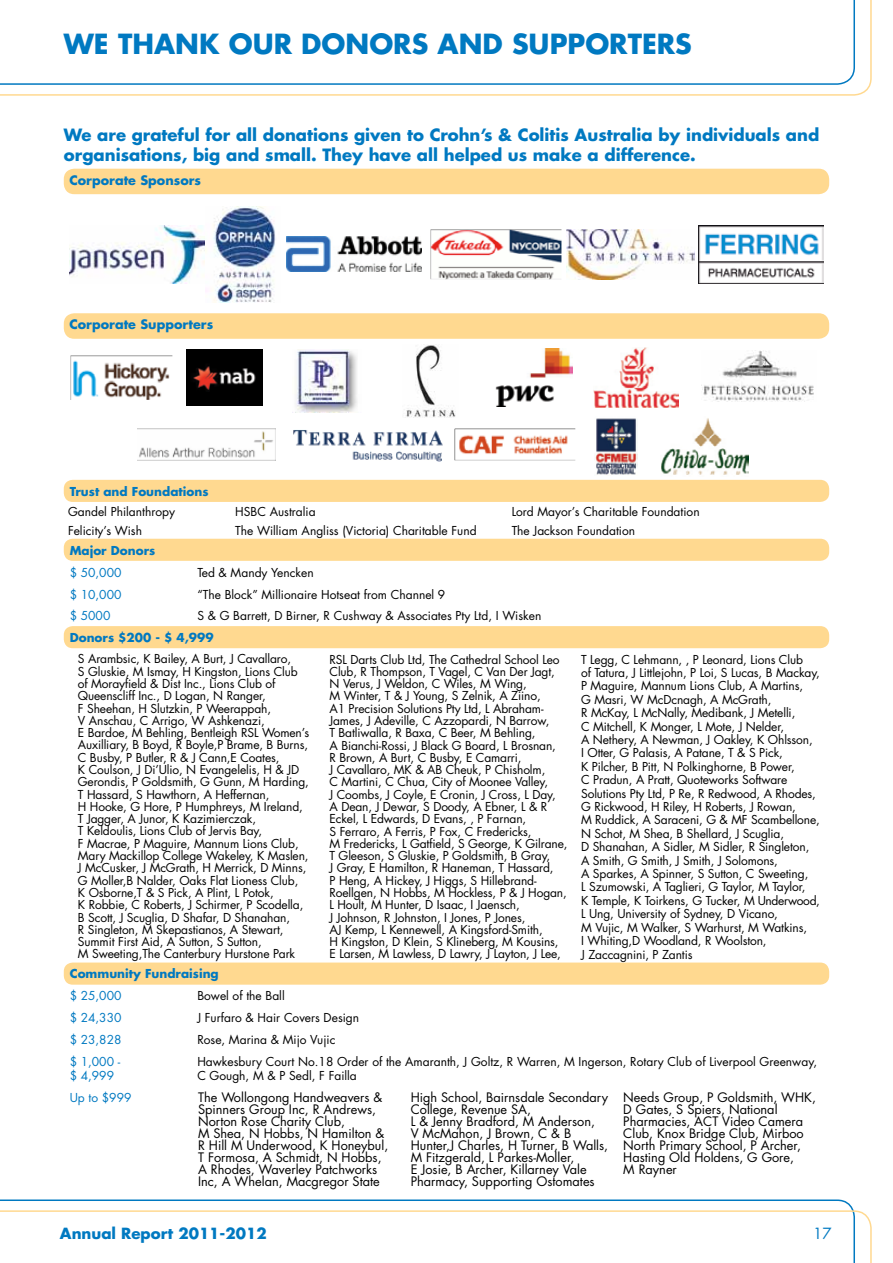
<style>
.page{position:relative;width:893px;height:1263px;background:#fff}
.page>*{position:absolute;margin:0;border:0;box-sizing:border-box;transform-origin:0 0}
.t1{font:700 27px "Futura Std";color:#0079c1}
.t2{font:700 16.5px/19.8px "Futura Std";color:#0079c1}
.t3{font:700 15px "Futura Std";color:#0079c1}
.t4{font:15px "Futura Std";color:#0079c1}
.t5{font:12.75px/12px "Futura Std";color:#000}
.t6{font:700 12.75px "Futura Std";color:#0079c1}
.t7{font:12px/12.3px "Futura Std";letter-spacing:-.01em;color:#000}
.t8{font:700 12px "Futura Std";color:#0079c1}
.t9{font:12px/14.4px "Futura Std";color:#0079c1}
</style>
<div class="page">
<svg style="left:0;top:1199px;width:854px;height:11px"></svg>
<svg style="left:0;top:0;width:872px;height:96px"></svg>
<svg style="left:0;top:1210px;width:872px;height:53px"></svg>
<div style="left:64px;top:480px;width:765px;height:22px;background:#ffd990;border-radius:9px"></div>
<div style="left:64px;top:539px;width:765px;height:22px;background:#ffd990;border-radius:9px"></div>
<div style="left:64px;top:626px;width:765px;height:22px;background:#ffd990;border-radius:9px"></div>
<div style="left:64px;top:962px;width:765px;height:23px;background:#ffd990;border-radius:9px"></div>
<img style="left:286px;top:237px;width:136px;height:35px">
<img style="left:69px;top:225px;width:137px;height:59px">
<img style="left:206px;top:206px;width:70px;height:97px">
<img style="left:699px;top:226px;width:124px;height:57px">
<img style="left:430px;top:229px;width:131px;height:51px">
<img style="left:567px;top:229px;width:128px;height:50px">
<img style="left:294px;top:430px;width:148px;height:31px">
<img style="left:454px;top:429px;width:121px;height:32px">
<img style="left:137px;top:428px;width:138px;height:33px">
<img style="left:595px;top:418px;width:43px;height:57px">
<img style="left:661px;top:418px;width:87px;height:57px">
<img style="left:495px;top:349px;width:78px;height:57px">
<img style="left:187px;top:349px;width:75px;height:57px">
<img style="left:70px;top:356px;width:103px;height:44px">
<img style="left:594px;top:348px;width:85px;height:59px">
<img style="left:702px;top:351px;width:112px;height:51px">
<img style="left:404px;top:345px;width:52px;height:72px">
<img style="left:295px;top:349px;width:62px;height:64px">
<div style="left:64px;top:169px;width:765px;height:25px;background:#ffd990;border-radius:10px"></div>
<div style="left:64px;top:313px;width:765px;height:26px;background:#ffd990;border-radius:10px"></div>
<h1 class="t1" style="left:64px;top:26px;width:187px">WE THANK OUR</h1>
<h1 class="t1" style="left:301px;top:26px;width:43px">DONORS</h1>
<h1 class="t1" style="left:438px;top:26px;width:168px">AND SU PPORT</h1>
<h1 class="t1" style="left:642px;top:26px;width:33px">ERS</h1>
<h2 class="t2" style="left:64px;top:125px;width:757px">We are grateful for all donations given to Crohn’s &amp; Colitis Australia by individuals and organisations, big and small. They have all helped us make a difference.</h2>
<p class="t6" style="left:69px;top:171px;width:133px">Corporate Sponsors</p>
<p class="t6" style="left:69px;top:316px;width:145px">Corporate Supporters</p>
<p class="t8" style="left:70px;top:483px;width:140px">Trust and Foundations</p>
<p class="t7" style="left:68px;top:506px;width:109px">Gandel Philanthropy</p>
<p class="t7" style="left:235px;top:506px;width:82px">HSBC Australia</p>
<p class="t7" style="left:512px;top:506px;width:189px">Lord Mayor’s Charitable Foundation</p>
<p class="t7" style="left:68px;top:524px;width:76px">Felicity’s Wish</p>
<p class="t7" style="left:235px;top:524px;width:243px">The William Angliss (Victoria) Charitable Fund</p>
<p class="t7" style="left:512px;top:524px;width:125px">The Jackson Foundation</p>
<p class="t8" style="left:70px;top:542px;width:87px">Major Donors</p>
<p class="t9" style="left:70px;top:565px;width:53px">$ 50,000</p>
<p class="t7" style="left:197px;top:566px;width:118px">Ted &amp; Mandy Yencken</p>
<p class="t9" style="left:70px;top:587px;width:53px">$ 10,000</p>
<p class="t7" style="left:197px;top:588px;width:250px">“The Block” Millionaire Hotseat from Channel 9</p>
<p class="t9" style="left:70px;top:609px;width:42px">$ 5000</p>
<p class="t7" style="left:197px;top:610px;width:346px">S &amp; G Barrett, D Birner, R Cushway &amp; Associates Pty Ltd, I Wisken</p>
<p class="t8" style="left:70px;top:630px;width:145px">Donors $200 - $ 4,999</p>
<p class="t7" style="left:78px;top:653px;width:233px">S Arambsic, K Bailey, A Burt, J Cavallaro,<br>S Gluskie, M Ismay, H Kingston, Lions Club of Morayfield &amp; Dist Inc., Lions Club of Queenscliff Inc., D Logan, N Ranger,<br>F Sheehan, H Slutzkin, P Weerappah,<br>V Anschau, C Arrigo, W Ashkenazi,<br>E Bardoe, M Behling, Bentleigh RSL Women’s Auxilliary, B Boyd, R Boyle,P Brame, B Burns, C Busby, P Butler, R &amp; J Cann,E Coates,<br>K Coulson, J Di’Ulio, N Evangelelis, H &amp; JD Gerondis, P Goldsmith, G Gunn, M Harding, T Hassard, S Hawthorn, A Heffernan,<br>H Hooke, G Hore, P Humphreys, M Ireland, T Jagger, A Junor, K Kazimierczak,<br>T Keldoulis, Lions Club of Jervis Bay,<br>F Macrae, P Maguire, Mannum Lions Club, Mary Mackillop College Wakeley, K Maslen, J McCusker, J McGrath, H Merrick, D Minns, G Moller,B Nalder, Oaks Flat Lioness Club,<br>K Osborne,T &amp; S Pick, A Plint, L Potok,<br>K Robbie, C Roberts, J Schirmer, P Scodella, B Scott, J Scuglia, D Shafar, D Shanahan,<br>R Singleton, M Skepastianos, A Stewart, Summit First Aid, A Sutton, S Sutton,<br>M Sweeting,The Canterbury Hurstone Park</p>
<p class="t7" style="left:330px;top:653px;width:240px">RSL Darts Club Ltd, The Cathedral School Leo Club, R Thompson, T Vagel, C Van Der Jagt, N Verus, J Weldon, C Wiles, M Wing,<br>M Winter, T &amp; J Young, S Zelnik, A Ziino,<br>A1 Precision Solutions Pty Ltd, L Abraham-James, J Adeville, C Azzopardi, N Barrow,<br>T Batliwalla, R Baxa, C Beer, M Behling,<br>A Bianchi-Rossi, J Black G Board, L Brosnan,<br>R Brown, A Burt, C Busby, E Camarri,<br>J Cavallaro, MK &amp; AB Cheuk, P Chisholm,<br>C Martini, C Chua, City of Moonee Valley,<br>J Coombs, J Coyle, E Cronin, J Cross, L Day,<br>A Dean, J Dewar, S Doody, A Ebner, L &amp; R Eckel, L Edwards, D Evans, , P Farnan,<br>S Ferraro, A Ferris, P Fox, C Fredericks,<br>M Fredericks, L Gatfield, S George, K Gilrane, T Gleeson, S Gluskie, P Goldsmith, B Gray,<br>J Gray, E Hamilton, R Haneman, T Hassard,<br>P Heng, A Hickey, J Higgs, S Hillebrand-Roellgen, N Hobbs, M Hockless, P &amp; J Hogan, L Hoult, M Hunter, D Isaac, I Jaensch,<br>J Johnson, R Johnston, I Jones, P Jones,<br>AJ Kemp, L Kennewell, A Kingsford-Smith,<br>H Kingston, D Klein, S Klineberg, M Kousins, E Larsen, M Lawless, D Lawry, J Layton, J Lee,</p>
<p class="t7" style="left:581px;top:653px;width:240px;line-height:13.4px">T Legg, C Lehmann, , P Leonard, Lions Club<br>of Tatura, J Littlejohn, P Loi, S Lucas, B Mackay, P Maguire, Mannum Lions Club, A Martins,<br>G Masri, W McDcnagh, A McGrath,<br>R McKay, L McNally, Medibank, J Metelli,<br>C Mitchell, K Monger, L Mote, J Nelder,<br>A Nethery, A Newman, J Oakley, K Ohlsson,<br>I Otter, G Palasis, A Patane, T &amp; S Pick,<br>K Pilcher, B Pitt, N Polkinghorne, B Power,<br>C Pradun, A Pratt, Quoteworks Software Solutions Pty Ltd, P Re, R Redwood, A Rhodes, G Rickwood, H Riley, H Roberts, J Rowan,<br>M Ruddick, A Saraceni, G &amp; MF Scambellone, N Schot, M Shea, B Shellard, J Scuglia,<br>D Shanahan, A Sidler, M Sidler, R Singleton, A Smith, G Smith, J Smith, J Solomons,<br>A Sparkes, A Spinner, S Sutton, C Sweeting,<br>L Szumowski, A Taglieri, G Taylor, M Taylor,<br>K Temple, K Toirkens, G Tucker, M Underwood, L Ung, University of Sydney, D Vicano,<br>M Vujic, M Walker, S Warhurst, M Watkins,<br>I Whiting,D Woodland, R Woolston,<br>J Zaccagnini, P Zantis</p>
<p class="t8" style="left:70px;top:966px;width:150px">Community Fundraising</p>
<p class="t9" style="left:70px;top:989px;width:53px">$ 25,000</p>
<p class="t7" style="left:197px;top:990px;width:89px">Bowel of the Ball</p>
<p class="t9" style="left:70px;top:1011px;width:53px">$ 24,330</p>
<p class="t7" style="left:197px;top:1012px;width:163px">J Furfaro &amp; Hair Covers Design</p>
<p class="t9" style="left:70px;top:1033px;width:53px">$ 23,828</p>
<p class="t7" style="left:197px;top:1034px;width:140px">Rose, Marina &amp; Mijo Vujic</p>
<p class="t9" style="left:70px;top:1054px;width:52px">$ 1,000 - $ 4,999</p>
<p class="t7" style="left:197px;top:1054px;width:621px;line-height:14.4px">Hawkesbury Court No.18 Order of the Amaranth, J Goltz, R Warren, M Ingerson, Rotary Club of Liverpool Greenway,<br>C Gough, M &amp; P Sedl, F Failla</p>
<p class="t9" style="left:70px;top:1091px;width:63px">Up to $999</p>
<p class="t5" style="left:198px;top:1092px;width:192px">The Wollongong Handweavers &amp;<br>Spinners Group Inc, R Andrews,<br>Norton Rose Charity Club,<br>M Shea, N Hobbs, N Hamilton &amp;<br>R Hill M Underwood, K Honeybul,<br>T Formosa, A Schmidt, N Hobbs,<br>A Rhodes, Waverley Patchworks<br>Inc, A Whelan, Macgregor State</p>
<p class="t5" style="left:411px;top:1092px;width:199px">High School, Bairnsdale Secondary<br>College, Revenue SA,<br>L &amp; Jenny Bradford, M Anderson,<br>V McMahon, J Brown, C &amp; B<br>Hunter,J Charles, H Turner, B Walls,<br>M Fitzgerald, L Parkes-Moller,<br>E Josie, B Archer, Killarney Vale<br>Pharmacy, Supporting Ostomates</p>
<p class="t5" style="left:623px;top:1092px;width:194px">Needs Group, P Goldsmith, WHK,<br>D Gates, S Spiers, National<br>Pharmacies, ACT Video Camera<br>Club, Knox Bridge Club, Mirboo<br>North Primary School, P Archer,<br>Hasting Old Holdens, G Gore,<br>M Rayner</p>
<p class="t3" style="left:60px;top:1223px;width:208px">Annual Report 2011-2012</p>
<p class="t4" style="left:813px;top:1224px;width:20px">17</p>
</div>
